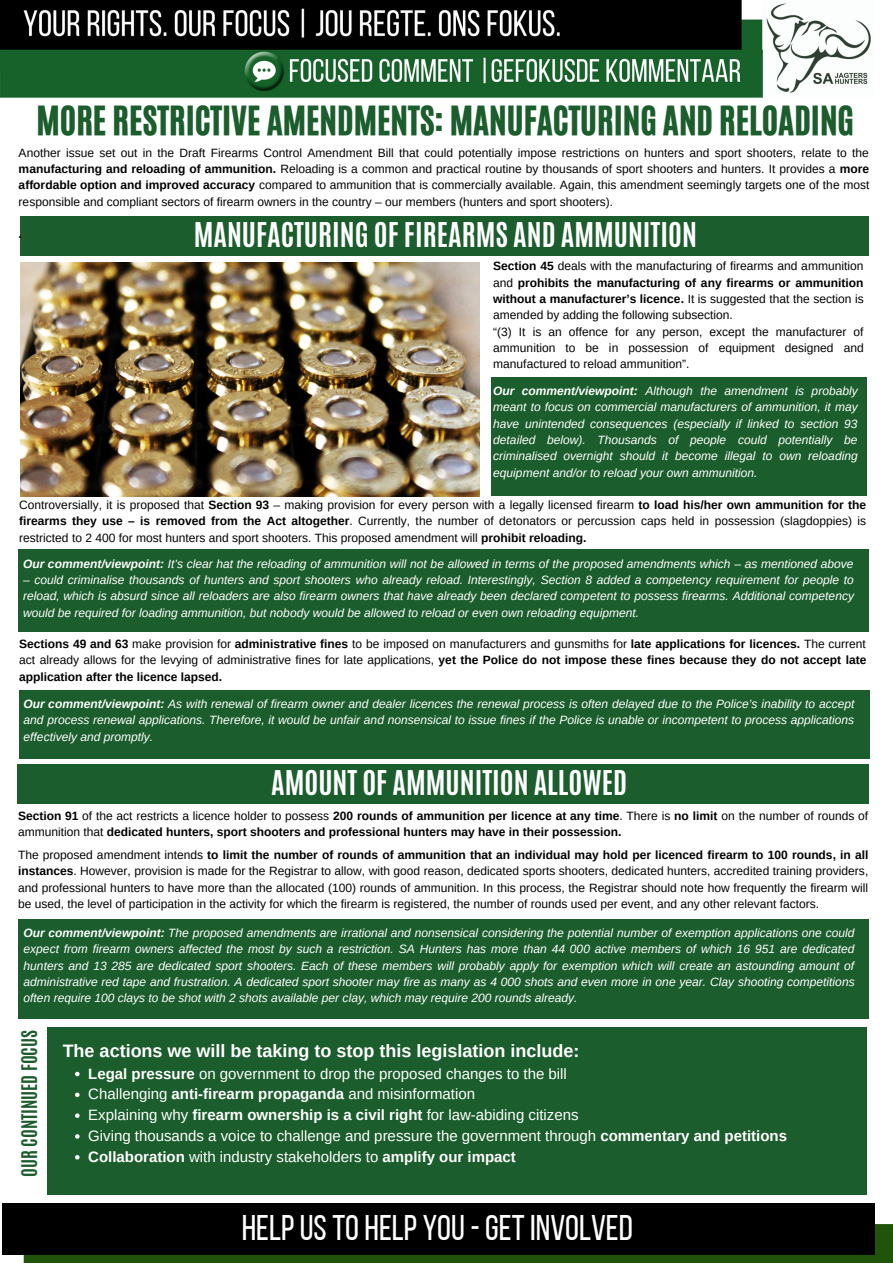
<style>
.page{position:relative;width:893px;height:1263px;background:#fff}
.page>*{position:absolute;margin:0;border:0;box-sizing:border-box;transform-origin:0 0}
.t1{font:35.55px "Bebas Neue";color:#fff}
.t2{font:33.75px "CA Generated";color:#1b5d2c}
.t3{font:700 28.5px "Antonio";color:#fff}
.t4{font:700 18px "Arimo";color:#fff}
.t5{font:700 18px "Antonio";color:#1b5d2c}
.t6{font:15px "Arimo";color:#fff}
.t7{font:700 15px "Arimo";color:#fff}
.t8{font:12px/16.4px "Arimo";color:#000;text-align:justify}
.t9{font:italic 12px/16.4px "Arimo";color:#fff;text-align:justify}
.t10{font:700 12px/16.4px "Arimo";color:#000;text-align:justify}
.s1{font-weight:700}
.s2{font-weight:400}
</style>
<div class="page">
<img style="left:0;top:0;width:871px;height:98px">
<div style="left:21px;top:216px;width:848px;height:40px;background:#1b5d2c"></div>
<div style="left:491px;top:377px;width:375px;height:119px;background:#1b5d2c"></div>
<img style="left:21px;top:262px;width:459px;height:234px">
<div style="left:18px;top:550px;width:850px;height:82px;background:#1b5d2c"></div>
<div style="left:19px;top:690px;width:850px;height:69px;background:#1b5d2c"></div>
<div style="left:17px;top:764px;width:851px;height:40px;background:#1b5d2c"></div>
<div style="left:19px;top:919px;width:850px;height:100px;background:#1b5d2c"></div>
<div style="left:48px;top:1027px;width:818px;height:168px;background:#1b5d2c"></div>
<svg style="left:75px;top:1072px;width:5px;height:4px"></svg>
<svg style="left:75px;top:1092px;width:5px;height:5px"></svg>
<svg style="left:75px;top:1113px;width:5px;height:5px"></svg>
<svg style="left:75px;top:1134px;width:5px;height:5px"></svg>
<svg style="left:75px;top:1155px;width:5px;height:4px"></svg>
<svg style="left:24px;top:1224px;width:869px;height:39px;background:#1d4b09"></svg>
<div style="left:2px;top:1203px;width:872px;height:51px;background:#000"></div>
<p class="t2" style="left:37px;top:97px;width:819px">MORE RESTRICTIVE AMENDMENTS: MANUFACTURING AND RELOADING</p>
<p class="t8" style="left:19px;top:144px;width:852px">Another issue set out in the Draft Firearms Control Amendment Bill that could potentially impose restrictions on hunters and sport shooters, relate to the <span class="s1">manufacturing and reloading of ammunition.</span> Reloading is a common and practical routine by thousands of sport shooters and hunters. It provides a <span class="s1">more affordable option and improved accuracy</span> compared to ammunition that is commercially available. Again, this amendment seemingly targets one of the most responsible and compliant sectors of firearm owners in the country – our members (hunters and sport shooters).</p>
<p class="t10" style="left:19px;top:226px;width:5px">.</p>
<p class="t3" style="left:194px;top:215px;width:505px">MANUFACTURING OF FIREARMS AND AMMUNITION</p>
<p class="t8" style="left:493px;top:258px;width:372px"><span class="s1">Section 45</span> deals with the manufacturing of firearms and ammunition and <span class="s1">prohibits the manufacturing of any firearms or ammunition without a manufacturer’s licence.</span> It is suggested that the section is amended by adding the following subsection.</p>
<p class="t8" style="left:493px;top:323px;width:372px">“(3) It is an offence for any person, except the manufacturer of ammunition to be in possession of equipment designed and manufactured to reload ammunition”.</p>
<p class="t9" style="left:493px;top:383px;width:366px"><span class="s1">Our comment/viewpoint:</span> Although the amendment is probably meant to focus on commercial manufacturers of ammunition, it may have unintended consequences (especially if linked to section 93 detailed below). Thousands of people could potentially be criminalised overnight should it become illegal to own reloading equipment and/or to reload your own ammunition.</p>
<p class="t8" style="left:19px;top:497px;width:848px">Controversially, it is proposed that <span class="s1">Section 93</span> – making provision for every person with a legally licensed firearm <span class="s1">to load his/her own ammunition for the firearms they use – is removed from the Act altogether</span>. Currently, the number of detonators or percussion caps held in possession (slagdoppies) is restricted to 2 400 for most hunters and sport shooters. This proposed amendment will <span class="s1">prohibit reloading.</span></p>
<p class="t9" style="left:23px;top:555px;width:832px"><span class="s1">Our comment/viewpoint:</span> It’s clear hat the reloading of ammunition will not be allowed in terms of the proposed amendments which – as mentioned above</p>
<p class="t9" style="left:23px;top:572px;width:832px">– could criminalise thousands of hunters and sport shooters who already reload. Interestingly, Section 8 added a competency requirement for people to reload, which is absurd since all reloaders are also firearm owners that have already been declared competent to possess firearms. Additional competency would be required for loading ammunition, but nobody would be allowed to reload or even own reloading equipment.</p>
<p class="t10" style="left:19px;top:636px;width:848px">Sections 49 and 63 <span class="s2">make provision for</span> administrative fines <span class="s2">to be imposed on manufacturers and gunsmiths for</span> late applications for licences. <span class="s2">The current act already allows for the levying of administrative fines for late applications,</span> yet the Police do not impose these fines because they do not accept late application after the licence lapsed.</p>
<p class="t9" style="left:24px;top:696px;width:832px"><span class="s1">Our comment/viewpoint:</span> As with renewal of firearm owner and dealer licences the renewal process is often delayed due to the Police’s inability to accept and process renewal applications. Therefore, it would be unfair and nonsensical to issue fines if the Police is unable or incompetent to process applications effectively and promptly.</p>
<p class="t3" style="left:271px;top:762px;width:357px">AMOUNT OF AMMUNITION ALLOWED</p>
<p class="t10" style="left:18px;top:807px;width:851px">Section 91 <span class="s2">of the act restricts a licence holder to possess</span> 200 rounds of ammunition per licence at any time<span class="s2">. There is</span> no limit <span class="s2">on the number of rounds of ammunition that</span> dedicated hunters, sport shooters and professional hunters may have in their possession.</p>
<p class="t8" style="left:18px;top:846px;width:852px">The proposed amendment intends <span class="s1">to limit the number of rounds of ammunition that an individual may hold per licenced firearm to 100 rounds, in all instances</span>. However, provision is made for the Registrar to allow, with good reason, dedicated sports shooters, dedicated hunters, accredited training providers, and professional hunters to have more than the allocated (100) rounds of ammunition. In this process, the Registrar should note how frequently the firearm will be used, the level of participation in the activity for which the firearm is registered, the number of rounds used per event, and any other relevant factors.</p>
<p class="t9" style="left:24px;top:925px;width:832px"><span class="s1">Our comment/viewpoint:</span> The proposed amendments are irrational and nonsensical considering the potential number of exemption applications one could expect from firearm owners affected the most by such a restriction. SA Hunters has more than 44 000 active members of which 16 951 are dedicated hunters and 13 285 are dedicated sport shooters. Each of these members will probably apply for exemption which will create an astounding amount of administrative red tape and frustration. A dedicated sport shooter may fire as many as 4 000 shots and even more in one year. Clay shooting competitions often require 100 clays to be shot with 2 shots available per clay, which may require 200 rounds already.</p>
<p class="t5" style="left:17px;top:1176px;width:148px;rotate:-90deg">OUR CONTINUED FOCUS</p>
<p class="t4" style="left:63px;top:1040px;width:518px">The actions we will be taking to stop this legislation include:</p>
<p class="t6" style="left:88px;top:1065px;width:480px"><span class="s1">Legal pressure</span> on government to drop the proposed changes to the bill</p>
<p class="t6" style="left:88px;top:1086px;width:388px">Challenging <span class="s1">anti-firearm propaganda</span> and misinformation</p>
<p class="t6" style="left:88px;top:1106px;width:492px">Explaining why <span class="s1">firearm ownership is a civil right</span> for law-abiding citizens</p>
<p class="t6" style="left:88px;top:1127px;width:700px">Giving thousands a voice to challenge and pressure the government through <span class="s1">commentary and petitions</span></p>
<p class="t7" style="left:88px;top:1148px;width:429px">Collaboration <span class="s2">with industry stakeholders to</span> amplify our impact</p>
<p class="t3" style="left:361px;top:1199px;width:155px">OTHER ENTITIES</p>
<p class="t1" style="left:242px;top:1213px;width:392px">HELPUSTO HELP YOU-GETINVOLVED</p>
</div>
